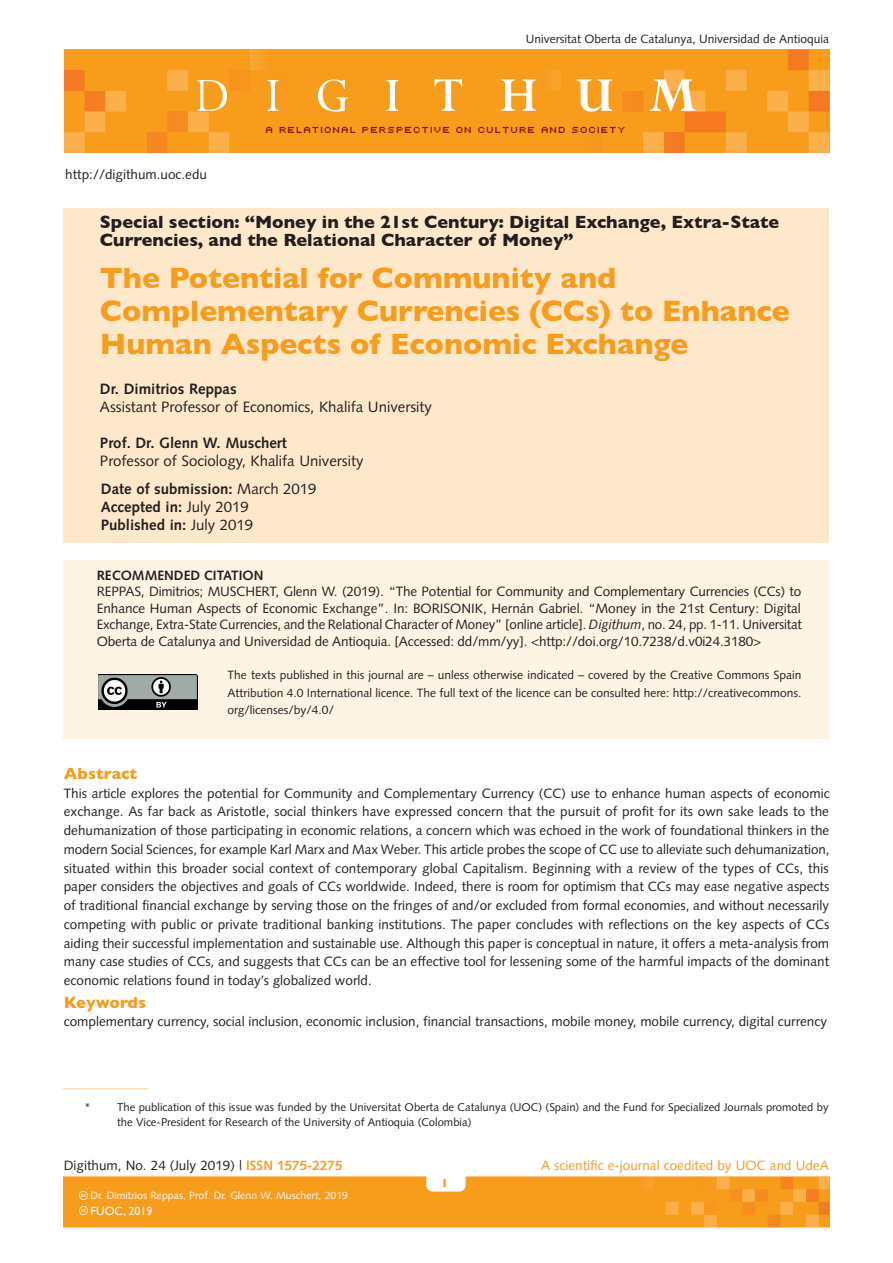
<style>
.page{position:relative;width:893px;height:1263px;background:#fff}
.page>*{position:absolute;margin:0;border:0;box-sizing:border-box;transform-origin:0 0}
.t1{font:700 30px/33px "Gill Sans";color:#f89c1c}
.t2{font:700 18px/18.8px "Gill Sans";color:#231f20}
.t3{font:700 16.5px "Gill Sans";color:#f89c1c}
.t4{font:15px/28px "Syntax LT Std";color:#231f20}
.t5{font:700 15px/18px "Syntax LT Std";color:#231f20}
.t6{font:13.5px/18.8px "Syntax LT Std";color:#231f20;text-align:justify}
.t7{font:13.5px "Syntax LT Std";color:#f89c1c}
.t8{font:700 13.5px "Syntax LT Std";color:#231f20}
.t9{font:12px/17.2px "Syntax LT Std";color:#231f20;text-align:justify}
.t10{font:12px "Gill Sans";color:#fff}
.t11{font:700 12px "Gill Sans";color:#f89c1c}
.t12{font:11.25px/15px "Syntax LT Std";color:#231f20}
.t13{font:10.5px "Syntax LT Std";color:#fff}
.t14{font:9.75px "Uni 0554";color:#821316}
.s1{font-weight:700}
.s2{font-weight:400}
.s3{font-style:italic}
.s4{font-weight:700;color:#f89c1c}
</style>
<div class="page">
<hr style="left:829px;top:1177px;width:1px;height:50px;background:#f47921">
<svg style="left:64px;top:1177px;width:765px;height:50px;background:#f89d21"></svg>
<div style="left:64px;top:49px;width:765px;height:104px;background:#f89c1c"></div>
<hr style="left:265px;top:70px;width:4px;height:83px;background:#f7981d">
<div style="left:251px;top:70px;width:5px;height:83px;background:#f7961d"></div>
<hr style="left:247px;top:70px;width:3px;height:21px;background:#f7951d">
<div style="left:242px;top:70px;width:5px;height:21px;background:#f7951d"></div>
<hr style="left:238px;top:70px;width:4px;height:21px;background:#f7941d">
<div style="left:233px;top:70px;width:5px;height:21px;background:#f7931d"></div>
<hr style="left:229px;top:70px;width:4px;height:21px;background:#f7931d">
<hr style="left:596px;top:132px;width:2px;height:21px;background:#f7961d">
<hr style="left:598px;top:132px;width:2px;height:21px;background:#f7951d">
<hr style="left:600px;top:132px;width:2px;height:21px;background:#f7951d">
<hr style="left:602px;top:50px;width:2px;height:103px;background:#f7941d">
<hr style="left:604px;top:50px;width:2px;height:103px;background:#f7931d">
<hr style="left:618px;top:50px;width:2px;height:103px;background:#f68f1e">
<hr style="left:620px;top:50px;width:2px;height:103px;background:#f68e1e">
<hr style="left:622px;top:91px;width:2px;height:21px;background:#f68d1e">
<hr style="left:624px;top:91px;width:2px;height:21px;background:#f68d1e">
<hr style="left:626px;top:91px;width:2px;height:21px;background:#f68c1f">
<svg style="left:628px;top:91px;width:7px;height:21px"></svg>
<hr style="left:635px;top:91px;width:2px;height:21px;background:#f6891f">
<hr style="left:637px;top:91px;width:2px;height:21px;background:#f5881f">
<hr style="left:639px;top:91px;width:2px;height:21px;background:#f5871f">
<hr style="left:641px;top:91px;width:2px;height:21px;background:#f5871f">
<hr style="left:562px;top:70px;width:1px;height:83px;background:#f9a42f">
<hr style="left:247px;top:50px;width:2px;height:103px;background:#faa93b">
<hr style="left:250px;top:50px;width:2px;height:20px;background:#faa837">
<svg style="left:252px;top:50px;width:11px;height:20px"></svg>
<svg style="left:64px;top:70px;width:165px;height:83px"></svg>
<svg style="left:267px;top:80px;width:11px;height:31px"></svg>
<svg style="left:318px;top:79px;width:30px;height:33px"></svg>
<svg style="left:386px;top:80px;width:12px;height:31px"></svg>
<svg style="left:434px;top:79px;width:28px;height:32px"></svg>
<svg style="left:501px;top:70px;width:60px;height:41px"></svg>
<svg style="left:577px;top:79px;width:35px;height:33px"></svg>
<svg style="left:643px;top:50px;width:186px;height:103px"></svg>
<hr style="left:63px;top:1088px;width:85px;height:1px;background:#fdcb8a">
<div style="left:63px;top:560px;width:766px;height:179px;background:#fef4e4"></div>
<img style="left:98px;top:674px;width:99px;height:35px">
<div style="left:64px;top:208px;width:765px;height:335px;background:#fee8cb"></div>
<p class="t9" style="left:526px;top:30px;width:305px">Universitat Oberta de Catalunya, Universidad de Antioquia</p>
<p class="t6" style="left:65px;top:165px;width:143px">http://digithum.uoc.edu</p>
<p class="t14" style="left:266px;top:122px;width:362px">A RELATIONAL PERSPECTIVE ON CULTURE AND SOCIETY</p>
<h2 class="t2" style="left:100px;top:212px;width:681px">Special section: “Money in the 21st Century: Digital Exchange, Extra-State<br>Currencies, and the Relational Character of Money”</h2>
<h1 class="t1" style="left:100px;top:260px;width:691px">The Potential for Community and<br>Complementary Currencies (CCs) to Enhance<br>Human Aspects of Economic Exchange</h1>
<p class="t5" style="left:100px;top:380px;width:138px">Dr. Dimitrios Reppas</p>
<p class="t4" style="left:100px;top:393px;width:333px">Assistant Professor of Economics, Khalifa University</p>
<p class="t5" style="left:100px;top:434px;width:188px">Prof. Dr. Glenn W. Muschert</p>
<p class="t4" style="left:100px;top:447px;width:265px">Professor of Sociology, Khalifa University<br><span class="s1">Date of submission:</span> March 2019</p>
<p class="t5" style="left:101px;top:498px;width:154px">Accepted in: <span class="s2">July 2019<br></span>Published in: <span class="s2">July 2019</span></p>
<p class="t8" style="left:97px;top:567px;width:168px">RECOMMENDED CITATION</p>
<p class="t6" style="left:97px;top:583px;width:707px;line-height:16.5px">REPPAS, Dimitrios; MUSCHERT, Glenn W. (2019). “The Potential for Community and Complementary Currencies (CCs) to Enhance Human Aspects of Economic Exchange”. In: BORISONIK, Hernán Gabriel. “Money in the 21st Century: Digital Exchange, Extra-State Currencies, and the Relational Character of Money” [online article]. <span class="s3">Digithum</span>, no. 24, pp. 1-11. Universitat Oberta de Catalunya and Universidad de Antioquia. [Accessed: dd/mm/yy]. &lt;http://doi.org/10.7238/d.v0i24.3180&gt;</p>
<p class="t9" style="left:228px;top:666px;width:575px">The texts published in this journal are – unless otherwise indicated – covered by the Creative Commons Spain Attribution 4.0 International licence. The full text of the licence can be consulted here: http://creativecommons. org/licenses/by/4.0/</p>
<p class="t3" style="left:64px;top:760px;width:75px">Abstract</p>
<p class="t6" style="left:64px;top:784px;width:767px">This article explores the potential for Community and Complementary Currency (CC) use to enhance human aspects of economic exchange. As far back as Aristotle, social thinkers have expressed concern that the pursuit of profit for its own sake leads to the dehumanization of those participating in economic relations, a concern which was echoed in the work of foundational thinkers in the modern Social Sciences, for example Karl Marx and Max Weber. This article probes the scope of CC use to alleviate such dehumanization, situated within this broader social context of contemporary global Capitalism. Beginning with a review of the types of CCs, this paper considers the objectives and goals of CCs worldwide. Indeed, there is room for optimism that CCs may ease negative aspects of traditional financial exchange by serving those on the fringes of and/or excluded from formal economies, and without necessarily competing with public or private traditional banking institutions. The paper concludes with reflections on the key aspects of CCs aiding their successful implementation and sustainable use. Although this paper is conceptual in nature, it offers a meta-analysis from many case studies of CCs, and suggests that CCs can be an effective tool for lessening some of the harmful impacts of the dominant economic relations found in today’s globalized world.</p>
<p class="t3" style="left:64px;top:989px;width:84px">Keywords</p>
<p class="t6" style="left:64px;top:1012px;width:765px">complementary currency, social inclusion, economic inclusion, financial transactions, mobile money, mobile currency, digital currency</p>
<p class="t12" style="left:117px;top:1099px;width:713px;text-indent:-33px">* The publication of this issue was funded by the Universitat Oberta de Catalunya (UOC) (Spain) and the Fund for Specialized Journals promoted by the Vice-President for Research of the University of Antioquia (Colombia)</p>
<p class="t6" style="left:64px;top:1156px;width:280px">Digithum, No. 24 (July 2019) | <span class="s4">ISSN 1575-2275</span></p>
<p class="t7" style="left:541px;top:1157px;width:289px">A scientific e-journal coedited by UOC and UdeA</p>
<p class="t13" style="left:91px;top:1189px;width:259px">Dr. Dimitrios Reppas, Prof. Dr. Glenn W. Muschert, 2019</p>
<p class="t10" style="left:91px;top:1203px;width:63px">FUOC, 2019</p>
<p class="t11" style="left:441px;top:1173px;width:9px">1</p>
</div>
